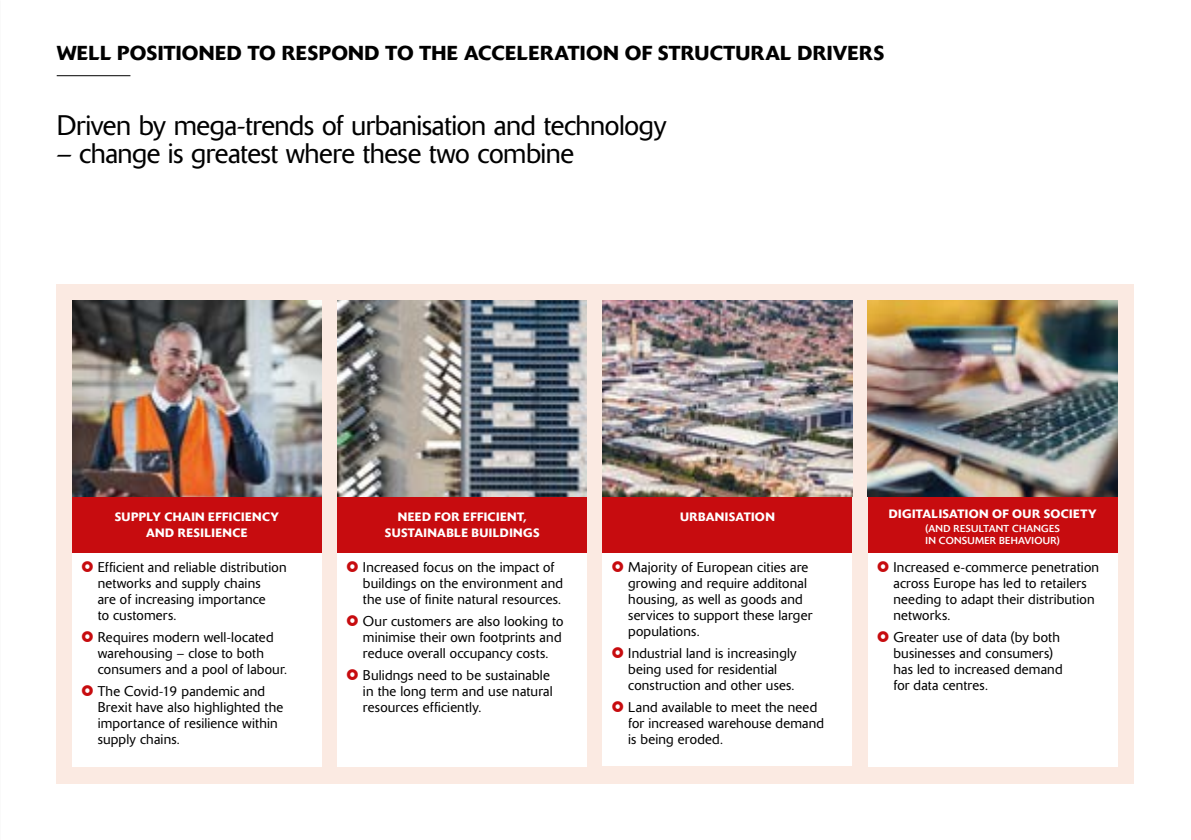
<style>
.page{position:relative;width:1191px;height:840px;background:#fff}
.page>*{position:absolute;margin:0;border:0;box-sizing:border-box;transform-origin:0 0}
.t1{font:300 28px "Delta BQ";letter-spacing:-.015em;color:#000}
.t2{font:500 20px "Delta BQ";letter-spacing:.015em;color:#000}
.t3{font:300 14px/16px "Delta BQ";letter-spacing:.015em;color:#000}
.t4{font:500 12px/16px "Delta BQ";letter-spacing:.03em;color:#fff;text-align:center}
.t5{font:10px/12px "Delta BQ";letter-spacing:.025em;color:#fff}
</style>
<div class="page">
<div style="left:57px;top:283px;width:1077px;height:499px;background:#fbeae2"></div>
<hr style="left:57px;top:75px;width:73px;height:1px;background:#000">
<div style="left:72px;top:496px;width:250px;height:270px;background:#fff"></div>
<div style="left:72px;top:496px;width:250px;height:57px;background:#c70c0f"></div>
<div style="left:337px;top:496px;width:250px;height:270px;background:#fff"></div>
<div style="left:337px;top:496px;width:250px;height:57px;background:#c70c0f"></div>
<div style="left:602px;top:496px;width:250px;height:269px;background:#fff"></div>
<div style="left:602px;top:496px;width:250px;height:57px;background:#c70c0f"></div>
<div style="left:868px;top:496px;width:249px;height:270px;background:#fff"></div>
<div style="left:868px;top:496px;width:249px;height:57px;background:#c70c0f"></div>
<img style="left:72px;top:300px;width:250px;height:196px">
<img style="left:337px;top:300px;width:250px;height:196px">
<img style="left:602px;top:300px;width:250px;height:196px">
<img style="left:868px;top:300px;width:249px;height:196px">
<h2 class="t2" style="left:57px;top:41px;width:829px">WELL POSITIONED TO RESPOND TO THE ACCELERATION OF STRUCTURAL DRIVERS</h2>
<h1 class="t1" style="left:57px;top:108px;width:611px">Driven by mega-trends of urbanisation and technology</h1>
<h1 class="t1" style="left:57px;top:136px;width:519px">– change is greatest where these two combine</h1>
<p class="t4" style="left:115px;top:508px;width:166px">SUPPLY CHAIN EFFICIENCY<br>AND RESILIENCE</p>
<p class="t3" style="left:98px;top:559px;width:190px">Efficient and reliable distribution networks and supply chains<br>are of increasing importance<br>to customers.</p>
<p class="t3" style="left:98px;top:629px;width:191px">Requires modern well-located warehousing – close to both consumers and a pool of labour.</p>
<p class="t3" style="left:98px;top:682px;width:187px">The Covid-19 pandemic and<br>Brexit have also highlighted the importance of resilience within supply chains.</p>
<p class="t4" style="left:385px;top:508px;width:156px">NEED FOR EFFICIENT,<br>SUSTAINABLE BUILDINGS</p>
<p class="t3" style="left:363px;top:559px;width:202px">Increased focus on the impact of buildings on the environment and the use of finite natural resources.</p>
<p class="t3" style="left:363px;top:613px;width:202px">Our customers are also looking to minimise their own footprints and reduce overall occupancy costs.</p>
<p class="t3" style="left:363px;top:666px;width:191px">Bulidngs need to be sustainable in the long term and use natural resources efficiently.</p>
<p class="t4" style="left:680px;top:508px;width:96px">URBANISATION</p>
<p class="t3" style="left:628px;top:559px;width:186px">Majority of European cities are growing and require additonal housing, as well as goods and services to support these larger populations.</p>
<p class="t3" style="left:628px;top:645px;width:170px">Industrial land is increasingly being used for residential construction and other uses.</p>
<p class="t3" style="left:628px;top:698px;width:197px">Land available to meet the need for increased warehouse demand is being eroded.</p>
<p class="t4" style="left:889px;top:506px;width:209px">DIGITALISATION OF OUR SOCIETY</p>
<p class="t5" style="left:925px;top:522px;width:136px">(AND RESULTANT CHANGES<br>IN CONSUMER BEHAVIOUR)</p>
<p class="t3" style="left:893px;top:559px;width:207px">Increased e-commerce penetration across Europe has led to retailers needing to adapt their distribution networks.</p>
<p class="t3" style="left:893px;top:629px;width:171px">Greater use of data (by both businesses and consumers) has led to increased demand for data centres.</p>
</div>
